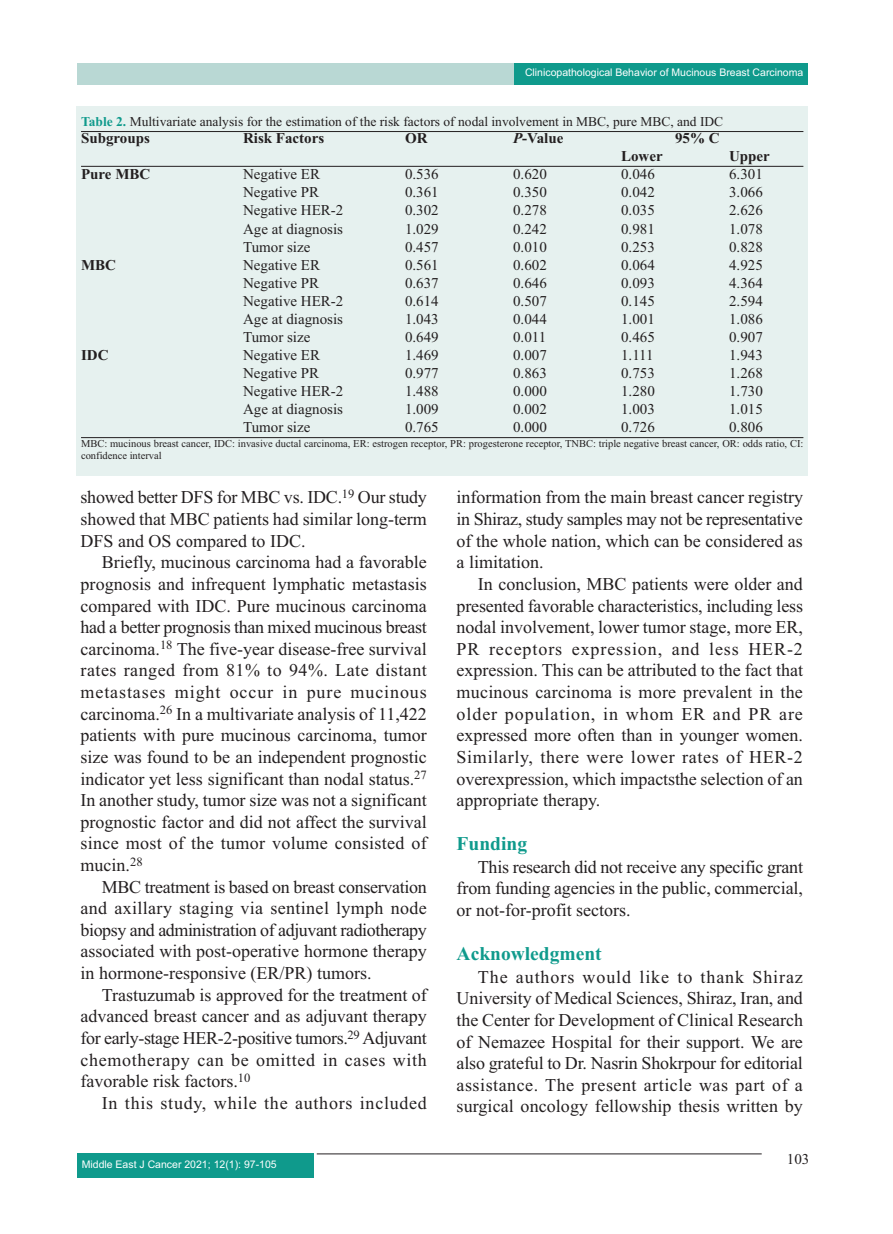
<style>
.page{position:relative;width:893px;height:1234px;background:#fff}
.page>*{position:absolute;margin:0;border:0;box-sizing:border-box;transform-origin:0 0}
.t1{font:700 19.5px "Times New Roman";color:#0f9a8c}
.t2{font:18px/21.6px "Times New Roman";color:#231f20;text-align:justify}
.t3{font:18px "Times New Roman";letter-spacing:.04em;color:#231f20}
.t4{font:15px "Times New Roman";color:#231f20}
.t5{font:700 15px "Times New Roman";color:#231f20}
.t6{font:13.5px "Times New Roman";color:#231f20}
.t7{font:10.5px/12.6px "Times New Roman";color:#231f20}
.t8{font:10.5px "Arial";color:#fff}
.s1{font-weight:700;color:#0f9a8c}
.s2{font-style:italic}
</style>
<div class="page">
<div style="left:78px;top:64px;width:730px;height:21px;background:#b9d8d4"></div>
<div style="left:514px;top:64px;width:294px;height:21px;background:#0f9a8c"></div>
<hr style="left:317px;top:1153px;width:445px;height:1px;background:#231f20">
<div style="left:77px;top:1153px;width:236px;height:24px;background:#0f9a8c"></div>
<div style="left:77px;top:106px;width:731px;height:370px;background:#e6f1ef"></div>
<hr style="left:81px;top:131px;width:722px;height:1px;background:#231f20">
<hr style="left:81px;top:166px;width:722px;height:1px;background:#231f20">
<hr style="left:81px;top:437px;width:722px;height:1px;background:#231f20">
<p class="t8" style="left:525px;top:68px;width:280px">Clinicopathological Behavior of Mucinous Breast Carcinoma</p>
<p class="t6" style="left:81px;top:117px;width:644px"><span class="s1">Table 2.</span> Multivariate analysis for the estimation of the risk factors of nodal involvement in MBC, pure MBC, and IDC</p>
<p class="t5" style="left:81px;top:133px;width:70px">Subgroups</p>
<p class="t5" style="left:243px;top:133px;width:83px">Risk Factors</p>
<p class="t5" style="left:405px;top:133px;width:24px">OR</p>
<p class="t5" style="left:513px;top:133px;width:52px"><span class="s2">P</span>-Value</p>
<p class="t5" style="left:675px;top:133px;width:46px">95% C</p>
<p class="t5" style="left:621px;top:151px;width:43px">Lower</p>
<p class="t5" style="left:729px;top:151px;width:42px">Upper</p>
<p class="t5" style="left:81px;top:169px;width:71px">Pure MBC</p>
<p class="t4" style="left:243px;top:169px;width:79px">Negative ER</p>
<p class="t4" style="left:405px;top:169px;width:35px">0.536</p>
<p class="t4" style="left:513px;top:169px;width:35px">0.620</p>
<p class="t4" style="left:621px;top:169px;width:35px">0.046</p>
<p class="t4" style="left:729px;top:169px;width:35px">6.301</p>
<p class="t4" style="left:243px;top:187px;width:78px">Negative PR</p>
<p class="t4" style="left:405px;top:187px;width:35px">0.361</p>
<p class="t4" style="left:513px;top:187px;width:35px">0.350</p>
<p class="t4" style="left:621px;top:187px;width:35px">0.042</p>
<p class="t4" style="left:729px;top:187px;width:35px">3.066</p>
<p class="t4" style="left:243px;top:205px;width:102px">Negative HER-2</p>
<p class="t4" style="left:405px;top:205px;width:35px">0.302</p>
<p class="t4" style="left:513px;top:205px;width:35px">0.278</p>
<p class="t4" style="left:621px;top:205px;width:35px">0.035</p>
<p class="t4" style="left:729px;top:205px;width:35px">2.626</p>
<p class="t4" style="left:243px;top:223px;width:101px">Age at diagnosis</p>
<p class="t4" style="left:405px;top:223px;width:35px">1.029</p>
<p class="t4" style="left:513px;top:223px;width:35px">0.242</p>
<p class="t4" style="left:621px;top:223px;width:35px">0.981</p>
<p class="t4" style="left:729px;top:223px;width:35px">1.078</p>
<p class="t4" style="left:243px;top:241px;width:69px">Tumor size</p>
<p class="t4" style="left:405px;top:241px;width:35px">0.457</p>
<p class="t4" style="left:513px;top:241px;width:35px">0.010</p>
<p class="t4" style="left:621px;top:241px;width:35px">0.253</p>
<p class="t4" style="left:729px;top:241px;width:35px">0.828</p>
<p class="t5" style="left:81px;top:259px;width:36px">MBC</p>
<p class="t4" style="left:243px;top:259px;width:79px">Negative ER</p>
<p class="t4" style="left:405px;top:259px;width:35px">0.561</p>
<p class="t4" style="left:513px;top:259px;width:35px">0.602</p>
<p class="t4" style="left:621px;top:259px;width:35px">0.064</p>
<p class="t4" style="left:729px;top:259px;width:35px">4.925</p>
<p class="t4" style="left:243px;top:277px;width:78px">Negative PR</p>
<p class="t4" style="left:405px;top:277px;width:35px">0.637</p>
<p class="t4" style="left:513px;top:277px;width:35px">0.646</p>
<p class="t4" style="left:621px;top:277px;width:35px">0.093</p>
<p class="t4" style="left:729px;top:277px;width:35px">4.364</p>
<p class="t4" style="left:243px;top:295px;width:102px">Negative HER-2</p>
<p class="t4" style="left:405px;top:295px;width:35px">0.614</p>
<p class="t4" style="left:513px;top:295px;width:35px">0.507</p>
<p class="t4" style="left:621px;top:295px;width:35px">0.145</p>
<p class="t4" style="left:729px;top:295px;width:35px">2.594</p>
<p class="t4" style="left:243px;top:313px;width:101px">Age at diagnosis</p>
<p class="t4" style="left:405px;top:313px;width:35px">1.043</p>
<p class="t4" style="left:513px;top:313px;width:35px">0.044</p>
<p class="t4" style="left:621px;top:313px;width:35px">1.001</p>
<p class="t4" style="left:729px;top:313px;width:35px">1.086</p>
<p class="t4" style="left:243px;top:331px;width:69px">Tumor size</p>
<p class="t4" style="left:405px;top:331px;width:35px">0.649</p>
<p class="t4" style="left:513px;top:331px;width:35px">0.011</p>
<p class="t4" style="left:621px;top:331px;width:35px">0.465</p>
<p class="t4" style="left:729px;top:331px;width:35px">0.907</p>
<p class="t5" style="left:81px;top:349px;width:29px">IDC</p>
<p class="t4" style="left:243px;top:349px;width:79px">Negative ER</p>
<p class="t4" style="left:405px;top:349px;width:35px">1.469</p>
<p class="t4" style="left:513px;top:349px;width:35px">0.007</p>
<p class="t4" style="left:621px;top:349px;width:34px">1.111</p>
<p class="t4" style="left:729px;top:349px;width:35px">1.943</p>
<p class="t4" style="left:243px;top:367px;width:78px">Negative PR</p>
<p class="t4" style="left:405px;top:367px;width:35px">0.977</p>
<p class="t4" style="left:513px;top:367px;width:35px">0.863</p>
<p class="t4" style="left:621px;top:367px;width:35px">0.753</p>
<p class="t4" style="left:729px;top:367px;width:35px">1.268</p>
<p class="t4" style="left:243px;top:385px;width:102px">Negative HER-2</p>
<p class="t4" style="left:405px;top:385px;width:35px">1.488</p>
<p class="t4" style="left:513px;top:385px;width:35px">0.000</p>
<p class="t4" style="left:621px;top:385px;width:35px">1.280</p>
<p class="t4" style="left:729px;top:385px;width:35px">1.730</p>
<p class="t4" style="left:243px;top:403px;width:101px">Age at diagnosis</p>
<p class="t4" style="left:405px;top:403px;width:35px">1.009</p>
<p class="t4" style="left:513px;top:403px;width:35px">0.002</p>
<p class="t4" style="left:621px;top:403px;width:35px">1.003</p>
<p class="t4" style="left:729px;top:403px;width:35px">1.015</p>
<p class="t4" style="left:243px;top:421px;width:69px">Tumor size</p>
<p class="t4" style="left:405px;top:421px;width:35px">0.765</p>
<p class="t4" style="left:513px;top:421px;width:35px">0.000</p>
<p class="t4" style="left:621px;top:421px;width:35px">0.726</p>
<p class="t4" style="left:729px;top:421px;width:35px">0.806</p>
<p class="t7" style="left:81px;top:437px;width:724px">MBC: mucinous breast cancer, IDC: invasive ductal carcinoma, ER: estrogen receptor, PR: progesterone receptor, TNBC: triple negative breast cancer, OR: odds ratio, CI: confidence interval</p>
<p class="t2" style="left:81px;top:488px;width:348px">showed better DFS for MBC vs. IDC.<sup>19</sup> Our study showed that MBC patients had similar long-term DFS and OS compared to IDC.</p>
<p class="t2" style="left:81px;top:553px;width:348px;text-indent:21px">Briefly, mucinous carcinoma had a favorable prognosis and infrequent lymphatic metastasis compared with IDC. Pure mucinous carcinoma had a better prognosis than mixed mucinous breast carcinoma.<sup>18</sup> The five-year disease-free survival rates ranged from 81% to 94%. Late distant metastases might occur in pure mucinous carcinoma.<sup>26</sup> In a multivariate analysis of 11,422 patients with pure mucinous carcinoma, tumor size was found to be an independent prognostic indicator yet less significant than nodal status.<sup>27<br></sup>In another study, tumor size was not a significant prognostic factor and did not affect the survival since most of the tumor volume consisted of mucin.<sup>28</sup></p>
<p class="t2" style="left:81px;top:877px;width:348px;text-indent:21px">MBC treatment is based on breast conservation and axillary staging via sentinel lymph node biopsy and administration of adjuvant radiotherapy associated with post-operative hormone therapy in hormone-responsive (ER/PR) tumors.</p>
<p class="t2" style="left:81px;top:985px;width:348px;text-indent:21px">Trastuzumab is approved for the treatment of advanced breast cancer and as adjuvant therapy for early-stage HER-2-positive tumors.<sup>29</sup> Adjuvant chemotherapy can be omitted in cases with favorable risk factors.<sup>10</sup></p>
<p class="t3" style="left:102px;top:1095px;width:327px">In this study, while the authors included</p>
<p class="t8" style="left:82px;top:1160px;width:196px">Middle East J Cancer 2021; 12(1): 97-105</p>
<p class="t2" style="left:457px;top:488px;width:348px">information from the main breast cancer registry in Shiraz, study samples may not be representative of the whole nation, which can be considered as a limitation.</p>
<p class="t2" style="left:457px;top:574px;width:348px;text-indent:21px">In conclusion, MBC patients were older and presented favorable characteristics, including less nodal involvement, lower tumor stage, more ER, PR receptors expression, and less HER-2 expression. This can be attributed to the fact that mucinous carcinoma is more prevalent in the older population, in whom ER and PR are expressed more often than in younger women.<br>Similarly, there were lower rates of HER-2 overexpression, which impactsthe selection of an appropriate therapy.</p>
<p class="t1" style="left:457px;top:837px;width:72px">Funding</p>
<p class="t2" style="left:457px;top:857px;width:348px;text-indent:21px">This research did not receive any specific grant from funding agencies in the public, commercial, or not-for-profit sectors.</p>
<p class="t1" style="left:457px;top:946px;width:147px">Acknowledgment</p>
<p class="t2" style="left:457px;top:967px;width:348px;text-indent:21px">The authors would like to thank Shiraz University of Medical Sciences, Shiraz, Iran, and the Center for Development of Clinical Research of Nemazee Hospital for their support. We are also grateful to Dr. Nasrin Shokrpour for editorial assistance. The present article was part of a surgical oncology fellowship thesis written by</p>
<p class="t4" style="left:787px;top:1152px;width:24px">103</p>
</div>
